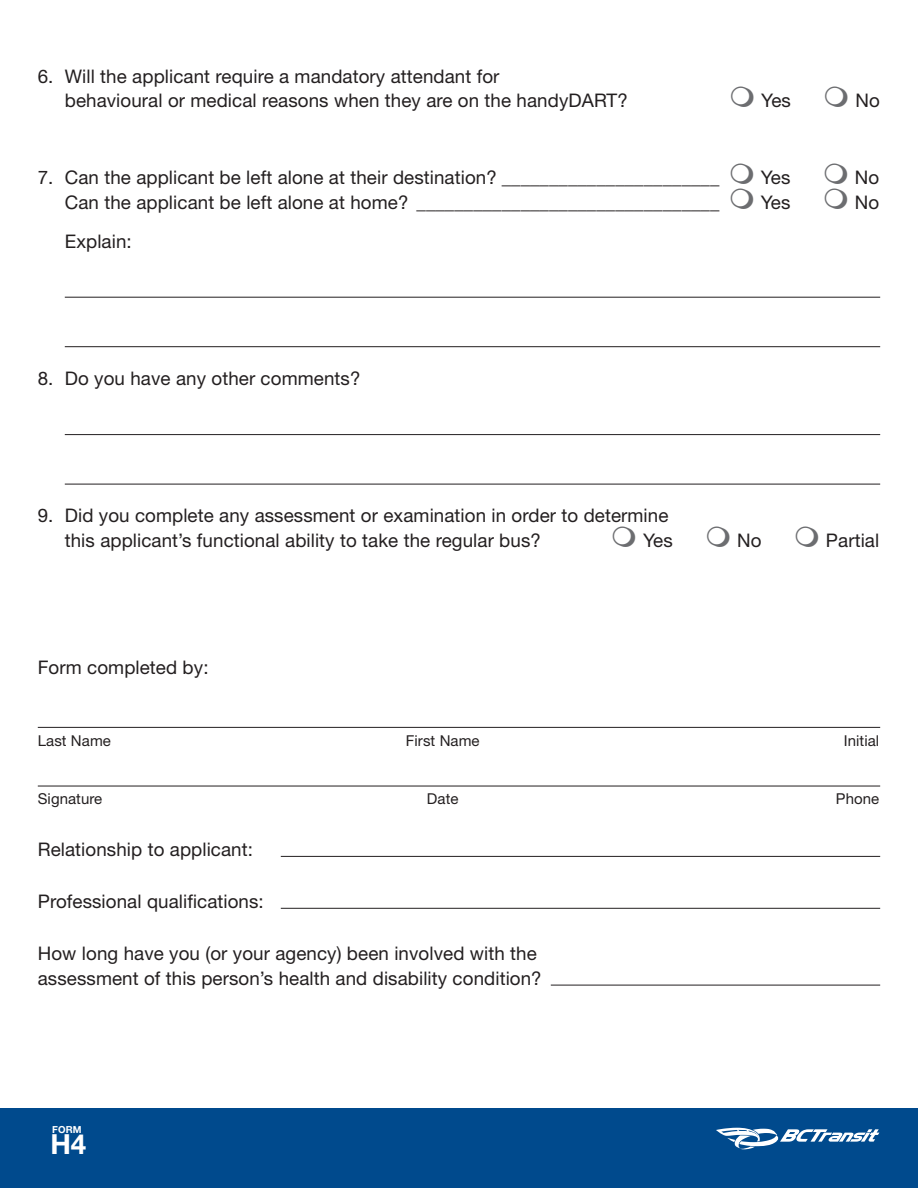
<style>
.page{position:relative;width:918px;height:1188px;background:#fff}
.page>*{position:absolute;margin:0;border:0;box-sizing:border-box;transform-origin:0 0}
.t1{font:700 27.75px "Helvetica Neue LT Std";color:#fff}
.t2{font:18.75px/24.9px "Helvetica Neue LT Std";letter-spacing:.005em;color:#231f20}
.t3{font:15px "Helvetica Neue LT Std";letter-spacing:.005em;color:#231f20}
.t4{font:700 9.75px "Helvetica Neue LT Std";color:#fff}
</style>
<div class="page">
<div style="left:0;top:1108px;width:918px;height:80px;background:#004a8d"></div>
<svg style="left:716px;top:1128px;width:163px;height:21px"></svg>
<hr style="left:65px;top:297px;width:815px;height:1px;background:#231f20">
<hr style="left:65px;top:346px;width:815px;height:1px;background:#231f20">
<hr style="left:65px;top:434px;width:815px;height:1px;background:#231f20">
<hr style="left:65px;top:484px;width:815px;height:1px;background:#231f20">
<hr style="left:38px;top:727px;width:842px;height:1px;background:#231f20">
<hr style="left:38px;top:786px;width:842px;height:1px;background:#231f20">
<hr style="left:281px;top:856px;width:599px;height:1px;background:#231f20">
<hr style="left:281px;top:908px;width:599px;height:1px;background:#231f20">
<hr style="left:551px;top:985px;width:329px;height:1px;background:#231f20">
<p class="t2" style="left:65px;top:63px;width:565px;text-indent:-27px">6. Will the applicant require a mandatory attendant for<br>behavioural or medical reasons when they are on the handyDART?</p>
<p class="t2" style="left:761px;top:88px;width:31px">Yes</p>
<p class="t2" style="left:855px;top:88px;width:26px">No</p>
<p class="t2" style="left:38px;top:165px;width:683px">7. Can the applicant be left alone at their destination? _______________________</p>
<p class="t2" style="left:761px;top:165px;width:31px">Yes</p>
<p class="t2" style="left:855px;top:165px;width:26px">No</p>
<p class="t2" style="left:65px;top:190px;width:656px">Can the applicant be left alone at home? ________________________________</p>
<p class="t2" style="left:761px;top:190px;width:31px">Yes</p>
<p class="t2" style="left:855px;top:190px;width:26px">No</p>
<p class="t2" style="left:65px;top:228px;width:68px">Explain:</p>
<p class="t2" style="left:38px;top:366px;width:324px">8. Do you have any other comments?</p>
<p class="t2" style="left:65px;top:503px;width:605px;text-indent:-27px">9. Did you complete any assessment or examination in order to determine this applicant’s functional ability to take the regular bus?</p>
<p class="t2" style="left:643px;top:528px;width:31px">Yes</p>
<p class="t2" style="left:737px;top:528px;width:26px">No</p>
<p class="t2" style="left:826px;top:528px;width:55px">Partial</p>
<p class="t2" style="left:38px;top:654px;width:172px">Form completed by:</p>
<p class="t3" style="left:38px;top:731px;width:75px">Last Name</p>
<p class="t3" style="left:406px;top:731px;width:75px">First Name</p>
<p class="t3" style="left:844px;top:731px;width:37px">Initial</p>
<p class="t3" style="left:38px;top:790px;width:66px">Signature</p>
<p class="t3" style="left:427px;top:790px;width:33px">Date</p>
<p class="t3" style="left:836px;top:790px;width:45px">Phone</p>
<p class="t2" style="left:38px;top:837px;width:217px">Relationship to applicant:</p>
<p class="t2" style="left:38px;top:889px;width:228px">Professional qualifications:</p>
<p class="t2" style="left:38px;top:941px;width:505px">How long have you (or your agency) been involved with the assessment of this person’s health and disability condition?</p>
<p class="t4" style="left:52px;top:1123px;width:31px">FORM</p>
<h1 class="t1" style="left:50px;top:1127px;width:37px">H4</h1>
</div>
